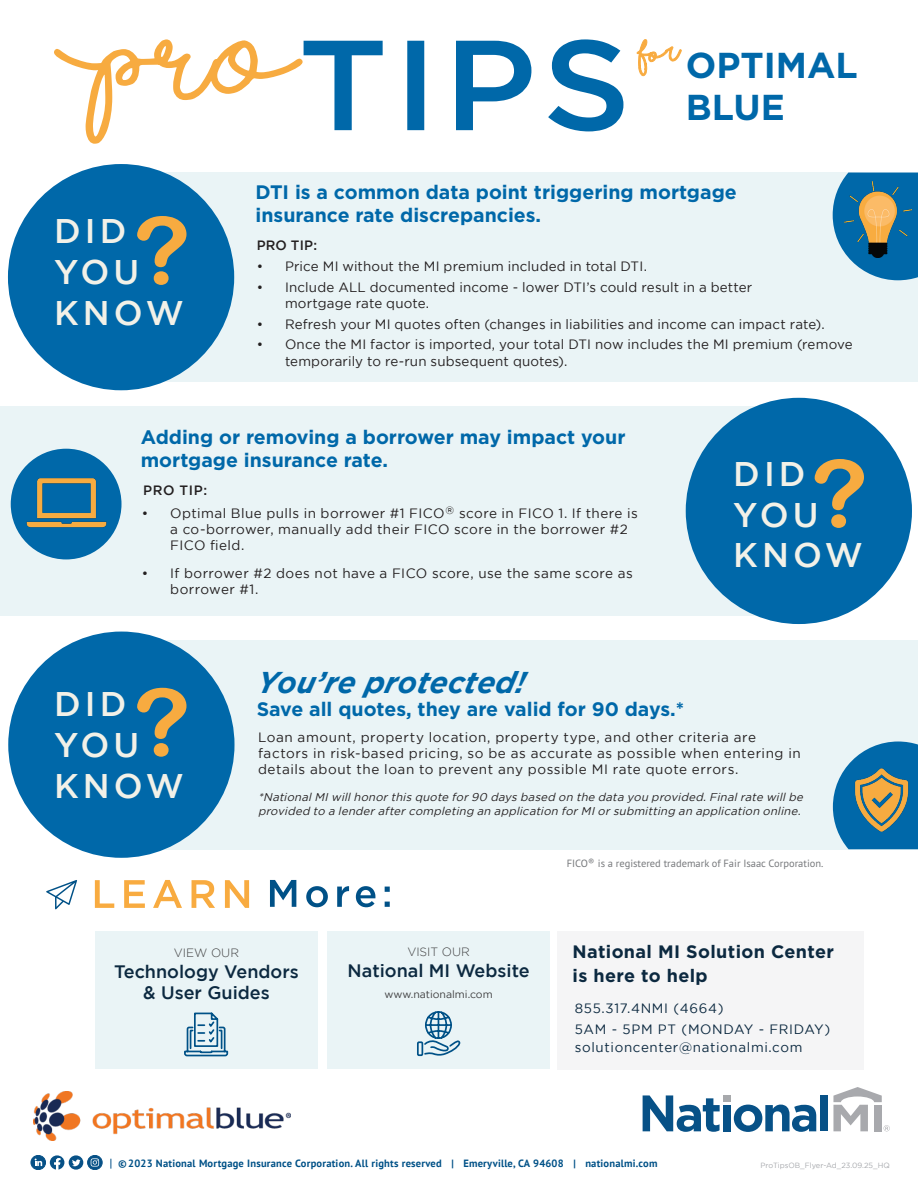
<style>
.page{position:relative;width:918px;height:1188px;background:#fff}
.page>*{position:absolute;margin:0;border:0;box-sizing:border-box;transform-origin:0 0}
.t1{font:700 36px/42px "Gotham";color:#0068a9}
.t2{font:500 34.05px/41px "Gotham";letter-spacing:.12em;color:#f2f1e8}
.t3{font:italic 700 30px "Gotham";color:#0068a9}
.t4{font:700 19.5px/22.5px "Gotham";color:#0068a9}
.t5{font:500 18px "Gotham";color:#0c2940}
.Address{font:700 18px/24px "Gotham";letter-spacing:.02em;color:#0c2940}
.t6{font:13.5px/16.2px "Gotham";letter-spacing:.02em;color:#231f20}
.t7{font:13.5px/16.2px "Gotham";letter-spacing:.04em;color:#231f20}
.Address-2{font:13.5px "Gotham";letter-spacing:.05em;color:#0c2940}
.Phone_email{font:13.5px "Gotham";letter-spacing:.05em;color:#0c2940}
.t8{font:500 13.5px "Gotham";letter-spacing:.03em;color:#231f20}
.t9{font:300 12px "Gotham";color:#3e3e3f}
.t10{font:italic 11.25px/13.5px "Gotham";color:#231f20}
.t11{font:700 10.5px "PT Sans";letter-spacing:.02em;color:#005187}
.t12{font:10.5px "PT Sans Pro";color:#76787b}
.t13{font:10.5px "Gotham";color:#3e3e3f}
.t14{font:7.5px "Gotham";color:#a7a9ad}
</style>
<div class="page">
<div style="left:723px;top:1105px;width:8px;height:26px;background:#075187"></div>
<svg style="left:734px;top:1105px;width:82px;height:27px"></svg>
<div style="left:821px;top:1095px;width:7px;height:36px;background:#075187"></div>
<svg style="left:643px;top:1095px;width:77px;height:37px"></svg>
<div style="left:723px;top:1095px;width:8px;height:7px;background:#a7a9ac"></div>
<svg style="left:833px;top:1087px;width:57px;height:44px"></svg>
<div style="left:31px;top:1155px;width:15px;height:15px;background:#075187;border-radius:50%"></div>
<div style="left:31px;top:1155px;width:15px;height:15px;border:1px solid #075187;border-radius:50%"></div>
<svg style="left:35px;top:1159px;width:7px;height:7px"></svg>
<svg style="left:50px;top:1155px;width:14px;height:15px"></svg>
<svg style="left:69px;top:1155px;width:14px;height:15px"></svg>
<svg style="left:72px;top:1159px;width:9px;height:7px"></svg>
<svg style="left:88px;top:1155px;width:14px;height:15px"></svg>
<div style="left:88px;top:1155px;width:14px;height:15px;border:1px solid #075187;border-radius:50%"></div>
<svg style="left:91px;top:1158px;width:8px;height:9px"></svg>
<div style="left:121px;top:173px;width:797px;height:209px;background:#eaf4f6"></div>
<div style="left:8px;top:164px;width:226px;height:226px;background:#0068a9;border-radius:50%"></div>
<svg style="left:833px;top:173px;width:85px;height:107px"></svg>
<img style="left:844px;top:181px;width:68px;height:76px">
<div style="left:0;top:406px;width:817px;height:210px;background:#eaf4f6"></div>
<div style="left:11px;top:449px;width:111px;height:110px;background:#0068a9;border-radius:50%"></div>
<img style="left:26px;top:478px;width:81px;height:50px">
<div style="left:686px;top:398px;width:226px;height:226px;background:#0068a9;border-radius:50%"></div>
<div style="left:83px;top:640px;width:835px;height:209px;background:#eaf4f6"></div>
<div style="left:8px;top:632px;width:227px;height:226px;background:#0068a9;border-radius:50%"></div>
<svg style="left:833px;top:742px;width:85px;height:107px"></svg>
<img style="left:844px;top:762px;width:74px;height:75px">
<svg style="left:54px;top:39px;width:569px;height:105px"></svg>
<div style="left:557px;top:931px;width:307px;height:139px;background:#f5f5f6"></div>
<svg style="left:46px;top:880px;width:31px;height:29px"></svg>
<svg style="left:270px;top:880px;width:120px;height:27px"></svg>
<svg style="left:95px;top:880px;width:154px;height:28px"></svg>
<svg style="left:137px;top:216px;width:49px;height:69px"></svg>
<svg style="left:137px;top:688px;width:49px;height:69px"></svg>
<svg style="left:815px;top:459px;width:49px;height:69px"></svg>
<svg style="left:637px;top:39px;width:45px;height:37px"></svg>
<div style="left:95px;top:931px;width:222px;height:137px;background:#eaf4f6"></div>
<div style="left:327px;top:932px;width:223px;height:137px;background:#eaf4f6"></div>
<svg style="left:417px;top:1011px;width:44px;height:46px"></svg>
<svg style="left:184px;top:1012px;width:45px;height:45px"></svg>
<img style="left:34px;top:1092px;width:256px;height:49px">
<p class="t2" style="left:54px;top:210px;width:87px">DID<br>YOU</p>
<p class="t2" style="left:54px;top:292px;width:131px">KNOW</p>
<p class="t1" style="left:686px;top:43px;width:174px">OPTIMAL<br>BLUE</p>
<p class="t4" style="left:256px;top:181px;width:483px">DTI is a common data point triggering mortgage insurance rate discrepancies.</p>
<p class="t8" style="left:257px;top:238px;width:62px">PRO TIP:</p>
<p class="t6" style="left:257px;top:258px;width:392px">• Price MI without the MI premium included in total DTI.</p>
<p class="t6" style="left:285px;top:279px;width:469px;text-indent:-28px">• Include ALL documented income - lower DTI’s could result in a better mortgage rate quote.</p>
<p class="t6" style="left:257px;top:316px;width:569px">• Refresh your MI quotes often (changes in liabilities and income can impact rate).</p>
<p class="t6" style="left:285px;top:336px;width:569px;text-indent:-28px">• Once the MI factor is imported, your total DTI now includes the MI premium (remove temporarily to re-run subsequent quotes).</p>
<p class="t4" style="left:141px;top:426px;width:486px">Adding or removing a borrower may impact your mortgage insurance rate.</p>
<p class="t8" style="left:143px;top:483px;width:65px">PRO TIP:</p>
<p class="t6" style="left:170px;top:505px;width:469px;text-indent:-28px">• Optimal Blue pulls in borrower #1 FICO<sup>®</sup> score in FICO 1. If there is a co-borrower, manually add their FICO score in the borrower #2<br>FICO field.</p>
<p class="t6" style="left:170px;top:565px;width:464px;text-indent:-28px">• If borrower #2 does not have a FICO score, use the same score as borrower #1.</p>
<p class="t2" style="left:733px;top:452px;width:87px">DID<br>YOU</p>
<p class="t2" style="left:733px;top:534px;width:131px">KNOW</p>
<p class="t2" style="left:54px;top:683px;width:87px">DID<br>YOU</p>
<p class="t2" style="left:54px;top:765px;width:131px">KNOW</p>
<p class="t3" style="left:257px;top:665px;width:269px">You’re protected!</p>
<p class="t4" style="left:257px;top:697px;width:429px">Save all quotes, they are valid for 90 days.*</p>
<p class="t7" style="left:258px;top:729px;width:544px">Loan amount, property location, property type, and other criteria are factors in risk-based pricing, so be as accurate as possible when entering in details about the loan to prevent any possible MI rate quote errors.</p>
<p class="t10" style="left:258px;top:790px;width:549px">*NationalMIwillhonorthis quote for90 days based on the data you provided.Finalrate willbe provided to a lenderaftercompleting an application forMIorsubmitting an application online.</p>
<p class="t12" style="left:567px;top:856px;width:258px">FICO<sup>®</sup> is a registered trademark of Fair Isaac Corporation.</p>
<p class="t9" style="left:174px;top:947px;width:67px">VIEW OUR</p>
<p class="t5" style="left:114px;top:962px;width:186px">Technology Vendors</p>
<p class="t5" style="left:143px;top:983px;width:128px">&amp; User Guides</p>
<p class="t9" style="left:407px;top:946px;width:64px">VISIT OUR</p>
<p class="t5" style="left:348px;top:961px;width:184px">National MI Website</p>
<p class="t13" style="left:385px;top:989px;width:110px">www.nationalmi.com</p>
<p class="Address" style="left:573px;top:939px;width:263px">National MI Solution Center is here to help</p>
<p class="Address-2" style="left:575px;top:1001px;width:150px">855.317.4NMI (4664)</p>
<p class="Address-2" style="left:575px;top:1022px;width:257px">5AM - 5PM PT (MONDAY - FRIDAY)</p>
<p class="Phone_email" style="left:575px;top:1040px;width:229px">solutioncenter@nationalmi.com</p>
<p class="t11" style="left:118px;top:1156px;width:541px">© 2023 National Mortgage Insurance Corporation. All rights reserved | Emeryville, CA 94608 | nationalmi.com</p>
<p class="t14" style="left:760px;top:1161px;width:131px">ProTipsOB_Flyer-Ad_23.09.25_HQ</p>
</div>
